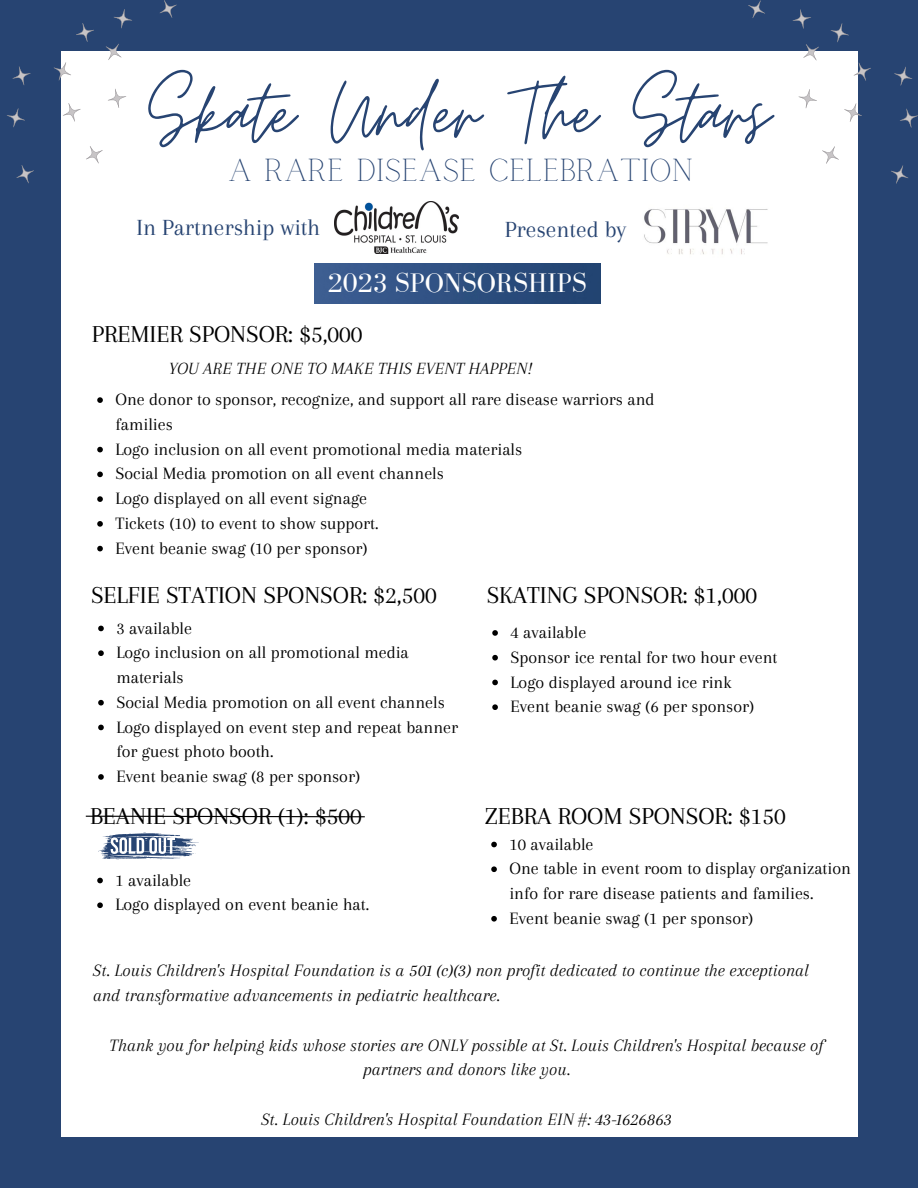
<style>
.page{position:relative;width:918px;height:1188px;background:#274472}
.page>*{position:absolute;margin:0;border:0;box-sizing:border-box;transform-origin:0 0}
.t1{font:96px "Moon Time";color:#274472}
.t2{font:31.5px "Calgary";color:#274472}
.t3{font:27.6px "Bodoni FLF";color:#fff}
.t4{font:25.2px "Arapey";color:#000}
.t5{font:24px "Arapey";color:#274472}
.t6{font:18px/24.8px "Arapey";color:#000}
.t7{font:italic 18px/24.8px "Arapey";color:#000}
.t8{font:italic 17.7px "Arapey";color:#000}
</style>
<div class="page">
<div style="left:62px;top:51px;width:796px;height:1085px;background:#fff"></div>
<img style="left:315px;top:264px;width:285px;height:39px">
<svg style="left:85px;top:815px;width:280px;height:3px"></svg>
<svg style="left:98px;top:832px;width:101px;height:28px"></svg>
<svg style="left:97px;top:397px;width:6px;height:6px"></svg>
<svg style="left:97px;top:447px;width:6px;height:5px"></svg>
<svg style="left:97px;top:472px;width:6px;height:5px"></svg>
<svg style="left:97px;top:496px;width:6px;height:6px"></svg>
<svg style="left:97px;top:521px;width:6px;height:6px"></svg>
<svg style="left:97px;top:546px;width:6px;height:5px"></svg>
<svg style="left:98px;top:626px;width:6px;height:5px"></svg>
<svg style="left:98px;top:650px;width:6px;height:6px"></svg>
<svg style="left:98px;top:700px;width:6px;height:6px"></svg>
<svg style="left:98px;top:725px;width:6px;height:5px"></svg>
<svg style="left:98px;top:774px;width:6px;height:6px"></svg>
<svg style="left:492px;top:630px;width:6px;height:6px"></svg>
<svg style="left:492px;top:655px;width:6px;height:6px"></svg>
<svg style="left:492px;top:680px;width:6px;height:5px"></svg>
<svg style="left:492px;top:704px;width:6px;height:6px"></svg>
<svg style="left:491px;top:842px;width:6px;height:5px"></svg>
<svg style="left:491px;top:866px;width:6px;height:6px"></svg>
<svg style="left:491px;top:916px;width:6px;height:6px"></svg>
<svg style="left:97px;top:878px;width:6px;height:5px"></svg>
<svg style="left:97px;top:902px;width:6px;height:6px"></svg>
<svg style="left:13px;top:66px;width:18px;height:19px"></svg>
<svg style="left:63px;top:103px;width:18px;height:19px"></svg>
<svg style="left:7px;top:108px;width:18px;height:19px"></svg>
<svg style="left:114px;top:9px;width:18px;height:19px"></svg>
<svg style="left:160px;top:0;width:17px;height:18px"></svg>
<svg style="left:54px;top:62px;width:17px;height:18px"></svg>
<svg style="left:108px;top:89px;width:18px;height:19px"></svg>
<svg style="left:106px;top:44px;width:15px;height:16px"></svg>
<svg style="left:76px;top:23px;width:18px;height:19px"></svg>
<svg style="left:86px;top:146px;width:17px;height:17px"></svg>
<svg style="left:16px;top:165px;width:18px;height:18px"></svg>
<svg style="left:894px;top:67px;width:18px;height:19px"></svg>
<svg style="left:844px;top:103px;width:18px;height:19px"></svg>
<svg style="left:900px;top:109px;width:18px;height:19px"></svg>
<svg style="left:793px;top:9px;width:18px;height:20px"></svg>
<svg style="left:748px;top:0;width:17px;height:18px"></svg>
<svg style="left:854px;top:63px;width:17px;height:18px"></svg>
<svg style="left:799px;top:89px;width:18px;height:19px"></svg>
<svg style="left:803px;top:44px;width:16px;height:16px"></svg>
<svg style="left:831px;top:23px;width:18px;height:19px"></svg>
<svg style="left:822px;top:146px;width:17px;height:18px"></svg>
<svg style="left:891px;top:165px;width:17px;height:19px"></svg>
<img style="left:335px;top:202px;width:124px;height:51px">
<img style="left:644px;top:209px;width:124px;height:46px">
<h1 class="t1" style="left:148px;top:55px;width:623px">Skate Under The Stars</h1>
<h2 class="t2" style="left:228px;top:153px;width:467px">A RARE DISEASE CELEBRATION</h2>
<h3 class="t5" style="left:137px;top:214px;width:185px">In Partnership with</h3>
<h3 class="t5" style="left:505px;top:216px;width:123px">Presented by</h3>
<h3 class="t3" style="left:328px;top:268px;width:260px">2023 SPONSORSHIPS</h3>
<h3 class="t4" style="left:92px;top:320px;width:272px">PREMIER SPONSOR: $5,000</h3>
<p class="t8" style="left:169px;top:359px;width:365px">YOU ARE THE ONE TO MAKE THIS EVENT HAPPEN!</p>
<p class="t6" style="left:115px;top:387px;width:541px">One donor to sponsor, recognize, and support all rare disease warriors and families<br>Logo inclusion on all event promotional media materials<br>Social Media promotion on all event channels<br>Logo displayed on all event signage<br>Tickets (10) to event to show support.<br>Event beanie swag (10 per sponsor)</p>
<h3 class="t4" style="left:91px;top:581px;width:347px">SELFIE STATION SPONSOR: $2,500</h3>
<p class="t6" style="left:116px;top:615px;width:343px">3 available<br>Logo inclusion on all promotional media materials<br>Social Media promotion on all event channels<br>Logo displayed on event step and repeat banner for guest photo booth.<br>Event beanie swag (8 per sponsor)</p>
<h3 class="t4" style="left:487px;top:581px;width:272px">SKATING SPONSOR: $1,000</h3>
<p class="t6" style="left:510px;top:620px;width:269px">4 available<br>Sponsor ice rental for two hour event<br>Logo displayed around ice rink<br>Event beanie swag (6 per sponsor)</p>
<h3 class="t4" style="left:90px;top:802px;width:273px">BEANIE SPONSOR (1): $500</h3>
<p class="t6" style="left:115px;top:867px;width:255px">1 available<br>Logo displayed on event beanie hat.</p>
<h3 class="t4" style="left:485px;top:802px;width:303px">ZEBRA ROOM SPONSOR: $150</h3>
<p class="t6" style="left:509px;top:831px;width:343px">10 available<br>One table in event room to display organization info for rare disease patients and families.<br>Event beanie swag (1 per sponsor)</p>
<p class="t7" style="left:93px;top:958px;width:717px">St. Louis Children's Hospital Foundation is a 501 (c)(3) non profit dedicated to continue the exceptional and transformative advancements in pediatric healthcare.</p>
<p class="t7" style="left:110px;top:1032px;width:716px;text-align:center">Thank you for helping kids whose stories are ONLY possible at St. Louis Children's Hospital because of partners and donors like you.</p>
<p class="t7" style="left:261px;top:1107px;width:412px">St. Louis Children's Hospital Foundation EIN #: 43-1626863</p>
</div>
